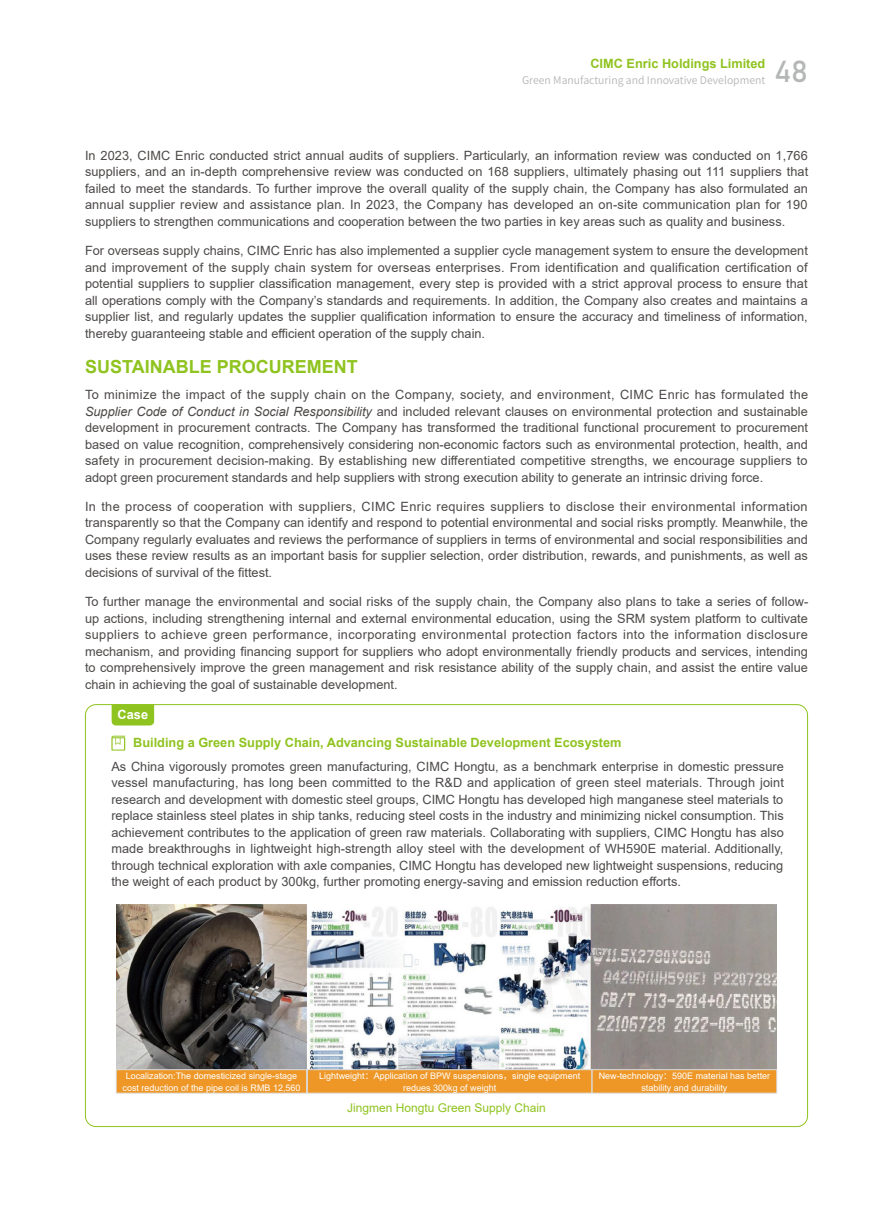
<style>
.page{position:relative;width:893px;height:1212px;background:#fff}
.page>*{position:absolute;margin:0;border:0;box-sizing:border-box;transform-origin:0 0}
.t1{font:30px "Bahnschrift";color:#b5b6b6}
.t2{font:700 18px "Arial";color:#8fc31f}
.t3{font:12.75px/16.5px "Arial";color:#4c4948;text-align:justify}
.t4{font:700 12.75px "Arial";color:#8fc31f}
.t5{font:700 12.75px "Arial";color:#fff}
.t6{font:12px "Arial";color:#8fc31f}
.t7{font:10.5px "Source Han Sans SC";color:#b5b6b6}
.t8{font:9px/12px "Arial";color:#fff;text-align:center}
.s1{font-style:italic}
.s2{font-family:"Source Han Sans CN"}
</style>
<div class="page">
<svg style="left:111px;top:736px;width:14px;height:14px"></svg>
<img style="left:117px;top:904px;width:659px;height:165px">
<svg style="left:112px;top:704px;width:42px;height:21px"></svg>
<div style="left:116px;top:1069px;width:191px;height:24px;background:#ee9727;border:1px solid #dcdddd"></div>
<div style="left:592px;top:1069px;width:185px;height:24px;background:#ee9727;border:1px solid #dcdddd"></div>
<div style="left:307px;top:1069px;width:285px;height:24px;background:#ee9727;border:1px solid #dcdddd"></div>
<p class="t4" style="left:590px;top:55px;width:176px">CIMC Enric Holdings Limited</p>
<p class="t7" style="left:522px;top:74px;width:245px">Green Manufacturing and Innovative Development</p>
<h1 class="t1" style="left:774px;top:49px;width:35px">48</h1>
<p class="t3" style="left:85px;top:147px;width:725px">In 2023, CIMC Enric conducted strict annual audits of suppliers. Particularly, an information review was conducted on 1,766 suppliers, and an in-depth comprehensive review was conducted on 168 suppliers, ultimately phasing out 111 suppliers that failed to meet the standards. To further improve the overall quality of the supply chain, the Company has also formulated an annual supplier review and assistance plan. In 2023, the Company has developed an on-site communication plan for 190 suppliers to strengthen communications and cooperation between the two parties in key areas such as quality and business.</p>
<p class="t3" style="left:85px;top:242px;width:724px">For overseas supply chains, CIMC Enric has also implemented a supplier cycle management system to ensure the development and improvement of the supply chain system for overseas enterprises. From identification and qualification certification of potential suppliers to supplier classification management, every step is provided with a strict approval process to ensure that all operations comply with the Company’s standards and requirements. In addition, the Company also creates and maintains a supplier list, and regularly updates the supplier qualification information to ensure the accuracy and timeliness of information, thereby guaranteeing stable and efficient operation of the supply chain.</p>
<h2 class="t2" style="left:85px;top:354px;width:274px">SUSTAINABLE PROCUREMENT</h2>
<p class="t3" style="left:85px;top:386px;width:725px">To minimize the impact of the supply chain on the Company, society, and environment, CIMC Enric has formulated the <span class="s1">Supplier Code of Conduct in Social Responsibility</span> and included relevant clauses on environmental protection and sustainable development in procurement contracts. The Company has transformed the traditional functional procurement to procurement based on value recognition, comprehensively considering non-economic factors such as environmental protection, health, and safety in procurement decision-making. By establishing new differentiated competitive strengths, we encourage suppliers to adopt green procurement standards and help suppliers with strong execution ability to generate an intrinsic driving force.</p>
<p class="t3" style="left:85px;top:498px;width:724px">In the process of cooperation with suppliers, CIMC Enric requires suppliers to disclose their environmental information transparently so that the Company can identify and respond to potential environmental and social risks promptly. Meanwhile, the Company regularly evaluates and reviews the performance of suppliers in terms of environmental and social responsibilities and uses these review results as an important basis for supplier selection, order distribution, rewards, and punishments, as well as decisions of survival of the fittest.</p>
<p class="t3" style="left:85px;top:593px;width:725px">To further manage the environmental and social risks of the supply chain, the Company also plans to take a series of follow&shy;up actions, including strengthening internal and external environmental education, using the SRM system platform to cultivate suppliers to achieve green performance, incorporating environmental protection factors into the information disclosure mechanism, and providing financing support for suppliers who adopt environmentally friendly products and services, intending to comprehensively improve the green management and risk resistance ability of the supply chain, and assist the entire value chain in achieving the goal of sustainable development.</p>
<p class="t5" style="left:118px;top:705px;width:32px">Case</p>
<p class="t4" style="left:133px;top:734px;width:490px">Building a Green Supply Chain, Advancing Sustainable Development Ecosystem</p>
<p class="t3" style="left:111px;top:758px;width:674px">As China vigorously promotes green manufacturing, CIMC Hongtu, as a benchmark enterprise in domestic pressure vessel manufacturing, has long been committed to the R&amp;D and application of green steel materials. Through joint research and development with domestic steel groups, CIMC Hongtu has developed high manganese steel materials to replace stainless steel plates in ship tanks, reducing steel costs in the industry and minimizing nickel consumption. This achievement contributes to the application of green raw materials. Collaborating with suppliers, CIMC Hongtu has also made breakthroughs in lightweight high-strength alloy steel with the development of WH590E material. Additionally, through technical exploration with axle companies, CIMC Hongtu has developed new lightweight suspensions, reducing the weight of each product by 300kg, further promoting energy-saving and emission reduction efforts.</p>
<p class="t8" style="left:319px;top:1069px;width:263px">Lightweight<span class="s2">：</span>Application of BPW suspensions<span class="s2">，</span>single equipment redues 300kg of weight</p>
<p class="t8" style="left:122px;top:1069px;width:180px">Localization:The domesticized single-stage cost reduction of the pipe coil is RMB 12,560</p>
<p class="t8" style="left:599px;top:1069px;width:173px">New-technology<span class="s2">：</span>590E material has better stability and durability</p>
<p class="t6" style="left:347px;top:1099px;width:200px">Jingmen Hongtu Green Supply Chain</p>
</div>
